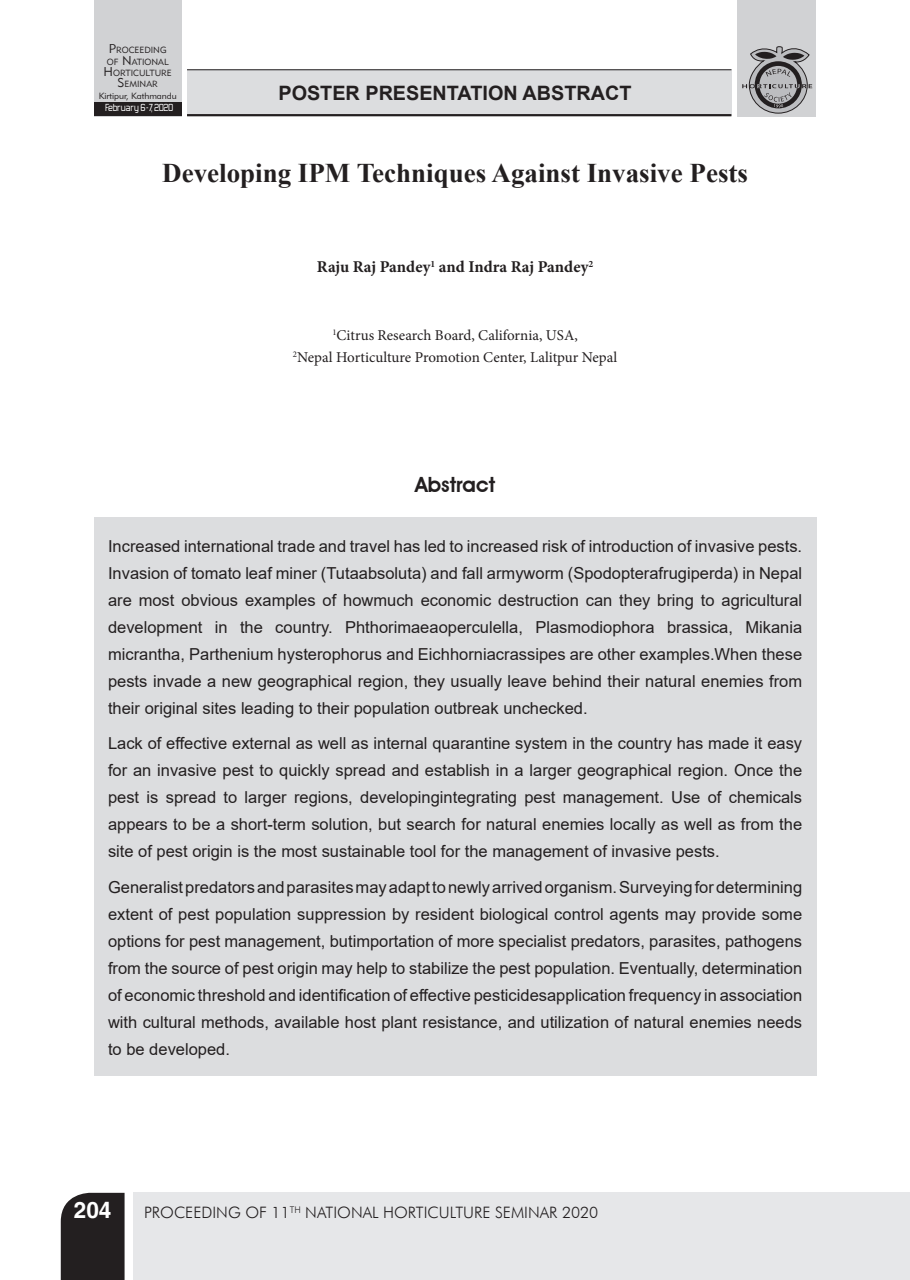
<style>
.page{position:relative;width:910px;height:1280px;background:#fff}
.page>*{position:absolute;margin:0;border:0;box-sizing:border-box;transform-origin:0 0}
.heading_1{font:700 27px "Times New Roman";color:#231f20}
.t1{font:700 22.5px "Helvetica";color:#fff}
.heading_3{font:600 21px "Avant Garde IT Cby BT";color:#231f20}
.t2{font:700 19.8px "Arial";color:#231f20}
.text_body{font:16.5px/27px "Arial";color:#231f20;text-align:justify}
.heading_1-2{font:700 16.5px "Minion Pro";color:#231f20}
.t3{font:300 15.75px "Futura BT";color:#231f20}
.writer_name{font:15px "Minion Pro";color:#231f20}
.Square_point{font:12px "Forgotten Futurist";letter-spacing:-.03em;color:#fff}
.Square_point-2{font:9px "Geometric 415 BT Lite A";color:#231f20}
.Square_point-3{font:8.85px "Geometric 415 BT Lite A";color:#231f20}
.s1{font-size:12.75px}
</style>
<div class="page">
<div style="left:901px;top:1193px;width:9px;height:87px;background:#e6e7e9"></div>
<div style="left:133px;top:1193px;width:768px;height:87px;background:#e6e7e9"></div>
<div style="left:61px;top:1193px;width:64px;height:87px;background:#231f20"></div>
<div style="left:187px;top:70px;width:544px;height:46px;background:#dcdddf"></div>
<hr style="left:187px;top:114px;width:544px;height:2px;background:#231f20">
<hr style="left:187px;top:69px;width:544px;height:1px;background:#231f20">
<div style="left:738px;top:0;width:78px;height:116px;background:#d1d2d4"></div>
<div style="left:94px;top:0;width:88px;height:116px;background:#d1d2d4"></div>
<svg style="left:742px;top:46px;width:70px;height:68px"></svg>
<div style="left:94px;top:102px;width:88px;height:14px;background:#231f20"></div>
<div style="left:94px;top:518px;width:723px;height:558px;background:#dcdddf"></div>
<p class="Square_point-3" style="left:109px;top:45px;width:59px"><span class="s1">P</span>ROCEEDING</p>
<p class="Square_point-3" style="left:107px;top:56px;width:63px">OF <span class="s1">N</span>ATIONAL</p>
<p class="Square_point-3" style="left:104px;top:68px;width:70px"><span class="s1">H</span>ORTICULTURE</p>
<p class="Square_point-3" style="left:118px;top:79px;width:42px"><span class="s1">S</span>EMINAR</p>
<p class="Square_point-2" style="left:99px;top:90px;width:79px">Kirtipur, Kathmandu</p>
<p class="Square_point" style="left:105px;top:103px;width:70px">February 6-7, 2020</p>
<p class="t2" style="left:278px;top:79px;width:355px">POSTER PRESENTATION ABSTRACT</p>
<p class="heading_1" style="left:162px;top:154px;width:587px">Developing IPM Techniques Against Invasive Pests</p>
<p class="heading_1-2" style="left:317px;top:255px;width:278px">Raju Raj Pandey<sup>1</sup> and Indra Raj Pandey<sup>2</sup></p>
<p class="writer_name" style="left:332px;top:325px;width:247px"><sup>1</sup>Citrus Research Board, California, USA,</p>
<p class="writer_name" style="left:293px;top:348px;width:326px"><sup>2</sup>Nepal Horticulture Promotion Center, Lalitpur Nepal</p>
<p class="heading_3" style="left:415px;top:472px;width:82px">Abstract</p>
<p class="text_body" style="left:108px;top:532px;width:696px">Increased international trade and travel has led to increased risk of introduction of invasive pests.<br>Invasion of tomato leaf miner (Tutaabsoluta) and fall armyworm (Spodopterafrugiperda) in Nepal are most obvious examples of howmuch economic destruction can they bring to agricultural development in the country. Phthorimaeaoperculella, Plasmodiophora brassica, Mikania micrantha, Parthenium hysterophorus and Eichhorniacrassipes are other examples.When these pests invade a new geographical region, they usually leave behind their natural enemies from their original sites leading to their population outbreak unchecked.</p>
<p class="text_body" style="left:108px;top:730px;width:696px">Lack of effective external as well as internal quarantine system in the country has made it easy for an invasive pest to quickly spread and establish in a larger geographical region. Once the pest is spread to larger regions, developingintegrating pest management. Use of chemicals appears to be a short-term solution, but search for natural enemies locally as well as from the site of pest origin is the most sustainable tool for the management of invasive pests.</p>
<p class="text_body" style="left:108px;top:873px;width:696px">Generalist predators and parasites may adapt to newly arrived organism. Surveying for determining extent of pest population suppression by resident biological control agents may provide some options for pest management, butimportation of more specialist predators, parasites, pathogens from the source of pest origin may help to stabilize the pest population. Eventually, determination of economic threshold and identification of effective pesticidesapplication frequency in association with cultural methods, available host plant resistance, and utilization of natural enemies needs to be developed.</p>
<p class="t1" style="left:74px;top:1197px;width:39px">204</p>
<p class="t3" style="left:144px;top:1203px;width:456px">PROCEEDING OF 11<sup>TH</sup> NATIONAL HORTICULTURE SEMINAR 2020</p>
</div>
